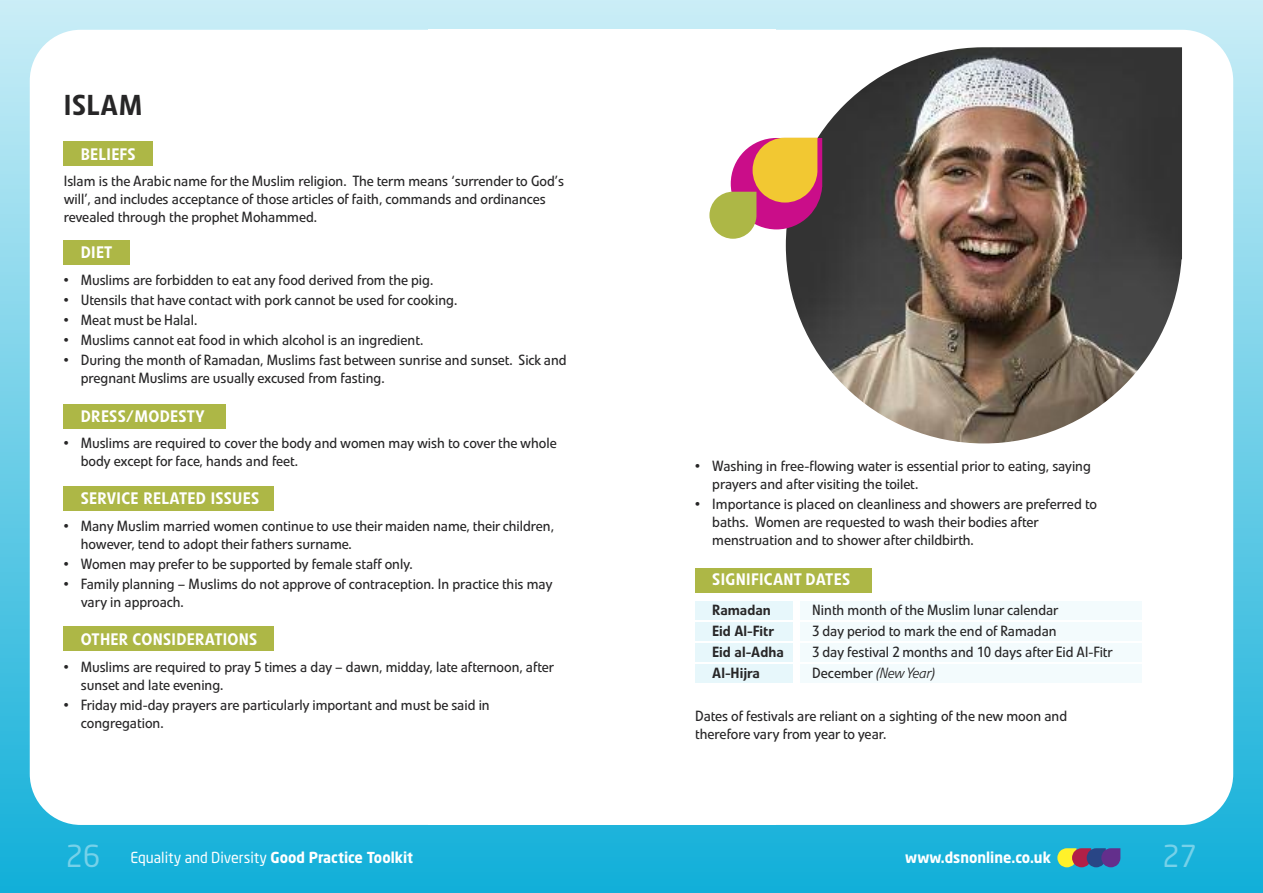
<style>
.page{position:relative;width:1263px;height:893px;background:#fff}
.page>*{position:absolute;margin:0;border:0;box-sizing:border-box;transform-origin:0 0}
.t1{font:30px "Neo Sans";color:#76d1e9;scale:.95 1}
.t2{font:500 28.5px "Evo BQ";letter-spacing:.02em;color:#272627}
.t3{font:500 16.5px "Evo BQ";letter-spacing:.02em;color:#fff}
.t4{font:15px "Neo Sans";color:#fff;scale:.95 1}
.t5{font:700 15px "Neo Sans";color:#fff;scale:.95 1}
.t6{font:14.7px/18px "Evo BQ";color:#272627}
.t7{font:500 14.7px "Evo BQ";color:#272627}
.t8{font:italic 300 14.7px "Evo BQ";color:#272627}
.s1{font-weight:400;font-style:normal}
.s2{font-size:30px;color:#76d1e9}
.s3{font-weight:700}
</style>
<div class="page">
<div style="left:631px;top:0;width:632px;height:893px;background:linear-gradient(to bottom,#cceef7,#13b0d9)"></div>
<div style="left:0;top:0;width:631px;height:893px;background:linear-gradient(to bottom,#cbeef7,#11afd9)"></div>
<div style="left:30px;top:30px;width:601px;height:795px;background:#fff;border-radius:51px"></div>
<div style="left:428px;top:30px;width:203px;height:795px;background:#fff"></div>
<div style="left:631px;top:30px;width:602px;height:795px;background:#fff;border-radius:51px"></div>
<div style="left:631px;top:30px;width:145px;height:795px;background:#fff"></div>
<svg style="left:1057px;top:848px;width:63px;height:19px"></svg>
<img style="left:786px;top:47px;width:396px;height:396px">
<div style="left:64px;top:142px;width:89px;height:24px;background:#adb746"></div>
<div style="left:64px;top:241px;width:66px;height:24px;background:#adb746"></div>
<div style="left:64px;top:404px;width:162px;height:24px;background:#adb746"></div>
<div style="left:64px;top:487px;width:210px;height:24px;background:#adb746"></div>
<div style="left:64px;top:626px;width:210px;height:25px;background:#adb746"></div>
<div style="left:695px;top:568px;width:176px;height:24px;background:#adb746"></div>
<div style="left:800px;top:601px;width:342px;height:18px;background:#f3fbfd"></div>
<div style="left:800px;top:622px;width:342px;height:18px;background:#f3fbfd"></div>
<div style="left:800px;top:643px;width:342px;height:18px;background:#f3fbfd"></div>
<div style="left:800px;top:664px;width:342px;height:18px;background:#f3fbfd"></div>
<div style="left:695px;top:601px;width:98px;height:18px;background:#e7f7fb"></div>
<div style="left:695px;top:622px;width:98px;height:18px;background:#e7f7fb"></div>
<div style="left:695px;top:643px;width:98px;height:18px;background:#e7f7fb"></div>
<div style="left:695px;top:664px;width:98px;height:18px;background:#e7f7fb"></div>
<svg style="left:709px;top:138px;width:113px;height:101px"></svg>
<h2 class="t2" style="left:64px;top:95px;width:80px">ISLAM</h2>
<p class="t3" style="left:81px;top:148px;width:56px">BELIEFS</p>
<p class="t6" style="left:64px;top:173px;width:502px">Islam is the Arabic name for the Muslim religion. The term means ‘surrender to God’s will’, and includes acceptance of those articles of faith, commands and ordinances revealed through the prophet Mohammed.</p>
<p class="t3" style="left:81px;top:247px;width:33px">DIET</p>
<p class="t6" style="left:64px;top:272px;width:371px">• Muslims are forbidden to eat any food derived from the pig.</p>
<p class="t6" style="left:64px;top:292px;width:395px">• Utensils that have contact with pork cannot be used for cooking.</p>
<p class="t6" style="left:64px;top:312px;width:135px">• Meat must be Halal.</p>
<p class="t6" style="left:64px;top:332px;width:361px">• Muslims cannot eat food in which alcohol is an ingredient.</p>
<p class="t6" style="left:81px;top:352px;width:487px;text-indent:-17px">• During the month of Ramadan, Muslims fast between sunrise and sunset. Sick and pregnant Muslims are usually excused from fasting.</p>
<p class="t3" style="left:81px;top:410px;width:126px">DRESS/MODESTY</p>
<p class="t6" style="left:81px;top:435px;width:477px;text-indent:-17px">• Muslims are required to cover the body and women may wish to cover the whole body except for face, hands and feet.</p>
<p class="t3" style="left:81px;top:492px;width:180px">SERVICE RELATED ISSUES</p>
<p class="t6" style="left:81px;top:518px;width:475px;text-indent:-17px">• Many Muslim married women continue to use their maiden name, their children, however, tend to adopt their fathers surname.</p>
<p class="t6" style="left:64px;top:556px;width:351px">• Women may prefer to be supported by female staff only.</p>
<p class="t6" style="left:81px;top:576px;width:473px;text-indent:-17px">• Family planning – Muslims do not approve of contraception. In practice this may vary in approach.</p>
<p class="t3" style="left:81px;top:633px;width:178px">OTHER CONSIDERATIONS</p>
<p class="t6" style="left:81px;top:659px;width:475px;text-indent:-17px">• Muslims are required to pray 5 times a day – dawn, midday, late afternoon, after sunset and late evening.</p>
<p class="t6" style="left:81px;top:697px;width:410px;text-indent:-17px">• Friday mid-day prayers are particularly important and must be said in congregation.</p>
<p class="t6" style="left:712px;top:458px;width:380px;text-indent:-17px">• Washing in free-flowing water is essential prior to eating, saying prayers and after visiting the toilet.</p>
<p class="t6" style="left:712px;top:496px;width:386px;text-indent:-17px">• Importance is placed on cleanliness and showers are preferred to baths. Women are requested to wash their bodies after menstruation and to shower after childbirth.</p>
<p class="t3" style="left:712px;top:573px;width:139px">SIGNIFICANT DATES</p>
<p class="t7" style="left:712px;top:604px;width:60px">Ramadan</p>
<p class="t6" style="left:812px;top:602px;width:248px">Ninth month of the Muslim lunar calendar</p>
<p class="t7" style="left:712px;top:625px;width:63px">Eid Al-Fitr</p>
<p class="t6" style="left:812px;top:623px;width:246px">3 day period to mark the end of Ramadan</p>
<p class="t7" style="left:712px;top:646px;width:73px">Eid al-Adha</p>
<p class="t6" style="left:812px;top:644px;width:302px">3 day festival 2 months and 10 days after Eid Al-Fitr</p>
<p class="t7" style="left:712px;top:667px;width:49px">Al-Hijra</p>
<p class="t8" style="left:812px;top:667px;width:123px"><span class="s1">December</span> (New Year)</p>
<p class="t6" style="left:695px;top:708px;width:373px">Dates of festivals are reliant on a sighting of the new moon and therefore vary from year to year.</p>
<p class="t4" style="left:66px;top:852px;width:367px"><span class="s2">26</span> Equality and Diversity <span class="s3">Good Practice Toolkit</span></p>
<p class="t5" style="left:905px;top:852px;width:155px">www.dsnonline.co.uk</p>
<h1 class="t1" style="left:1162px;top:845px;width:38px">27</h1>
</div>
